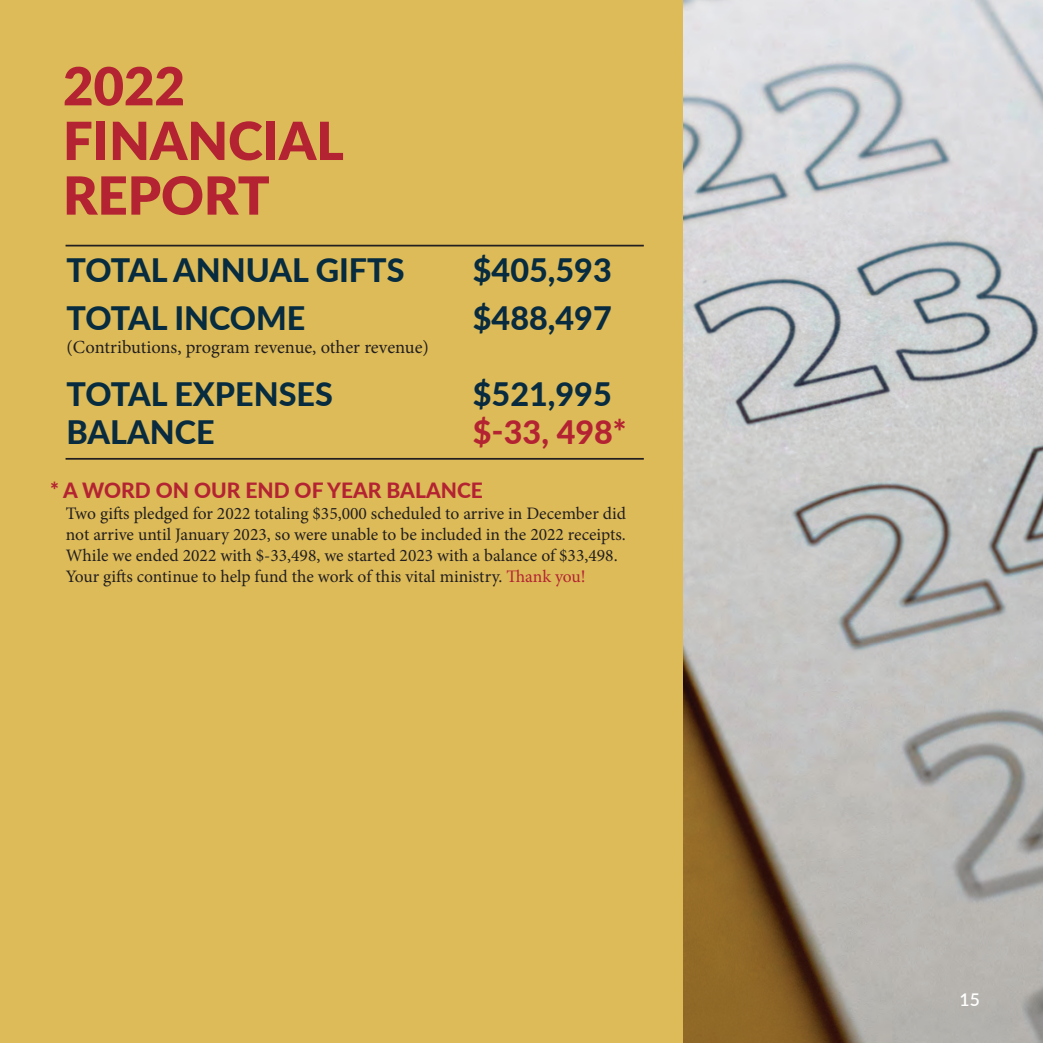
<style>
.page{position:relative;width:1043px;height:1043px;background:#fff}
.page>*{position:absolute;margin:0;border:0;box-sizing:border-box;transform-origin:0 0}
.t1{font:900 52.5px "Lato";color:#b42332}
.Countinenetal_region{font:800 32.38px "Lato";color:#072b3f}
.t2{font:800 32.38px "Lato";color:#092b3f}
.t3{font:800 32.38px "Lato";color:#b42332}
.Countinenetal_region-2{font:800 21px "Lato";color:#b42332}
.t4{font:18.38px "Minion Pro";letter-spacing:-.005em;color:#231f20}
.Countinenetal_region-3{font:17.5px/21px "Minion Pro";color:#231f20}
.t5{font:600 17.5px "Lato";color:#fff}
.s1{color:#b42332}
</style>
<div class="page">
<div style="left:0;top:0;width:1042px;height:1042px;background:#ddbb59"></div>
<img style="left:683px;top:0;width:359px;height:1042px">
<hr style="left:65px;top:245px;width:578px;height:1px;background:#231f20">
<hr style="left:65px;top:458px;width:578px;height:1px;background:#231f20">
<p class="t1" style="left:63px;top:47px;width:123px">2022</p>
<p class="t1" style="left:63px;top:101px;width:282px">FINANCIAL</p>
<p class="t1" style="left:63px;top:156px;width:208px">REPORT</p>
<p class="Countinenetal_region" style="left:66px;top:246px;width:339px">TOTAL ANNUAL GIFTS</p>
<p class="Countinenetal_region" style="left:472px;top:246px;width:140px">$405,593</p>
<p class="Countinenetal_region" style="left:66px;top:294px;width:240px">TOTAL INCOME</p>
<p class="t2" style="left:472px;top:294px;width:140px">$488,497</p>
<p class="t4" style="left:66px;top:334px;width:364px">(Contributions, program revenue, other revenue)</p>
<p class="Countinenetal_region" style="left:66px;top:370px;width:268px">TOTAL EXPENSES</p>
<p class="t2" style="left:472px;top:370px;width:140px">$521,995</p>
<p class="t2" style="left:66px;top:407px;width:150px">BALANCE</p>
<p class="t3" style="left:472px;top:407px;width:155px">$-33, 498*</p>
<p class="Countinenetal_region-2" style="left:50px;top:474px;width:434px">* A WORD ON OUR END OF YEAR BALANCE</p>
<p class="Countinenetal_region-3" style="left:66px;top:502px;width:561px">Two gifts pledged for 2022 totaling $35,000 scheduled to arrive in December did not arrive until January 2023, so were unable to be included in the 2022 receipts.<br>While we ended 2022 with $-33,498, we started 2023 with a balance of $33,498.<br>Your gifts continue to help fund the work of this vital ministry. <span class="s1">Thank you!</span></p>
<p class="t5" style="left:959px;top:986px;width:22px">15</p>
</div>
